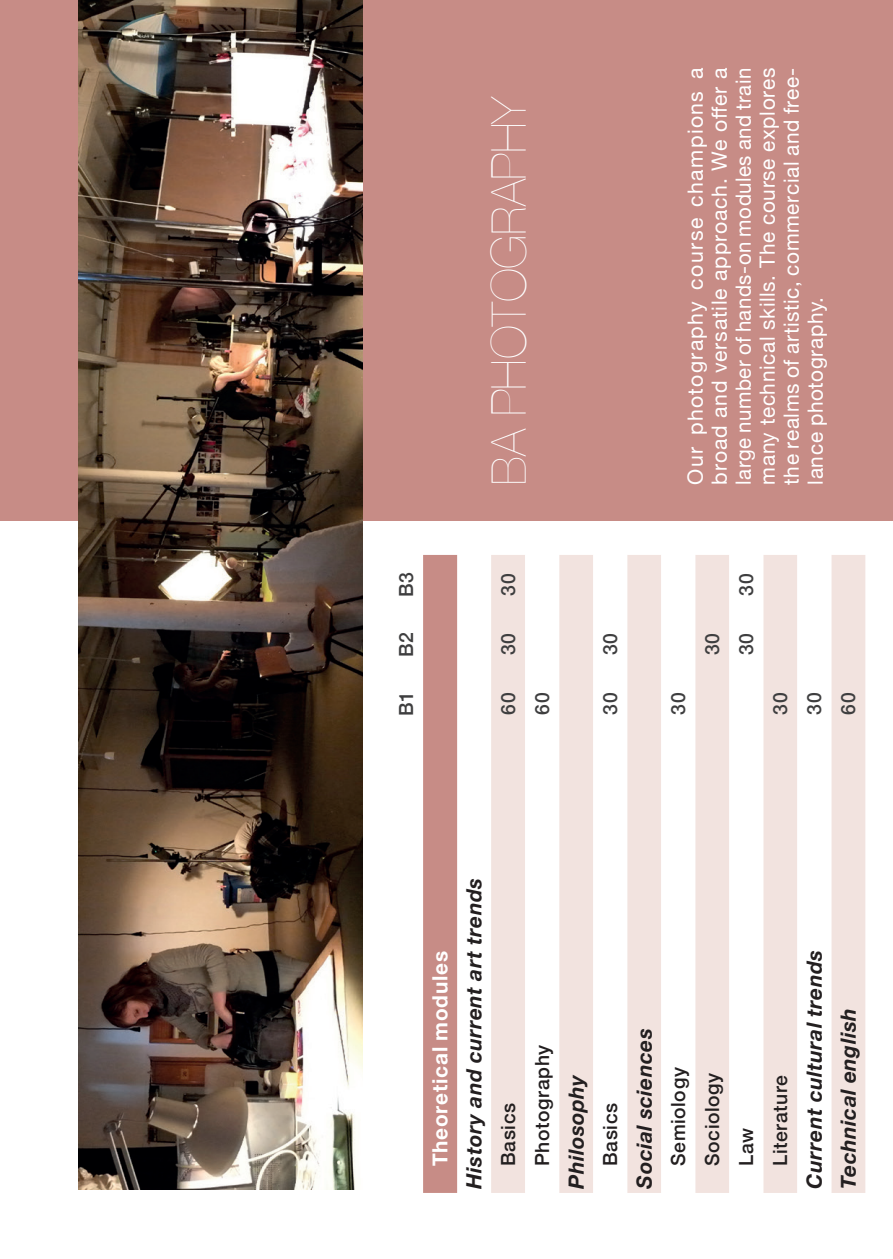
<style>
.page{position:relative;width:893px;height:1259px;background:#fff}
.page>*{position:absolute;margin:0;border:0;box-sizing:border-box;transform-origin:0 0}
.t1{font:200 48px "Helvetica Neue";letter-spacing:-.005em;color:#fff}
.t2{font:21px/24px "Helvetica Neue";letter-spacing:.03em;color:#fff;text-align:justify}
.t3{font:italic 700 21px "Helvetica Neue";letter-spacing:.025em;color:#231f20}
.t4{font:700 21px "Helvetica Neue";letter-spacing:.035em;color:#fff}
.t5{font:500 19.5px "Helvetica Neue";letter-spacing:.035em;color:#231f20}
.t6{font:500 19.5px "Helvetica Neue";letter-spacing:.04em;color:#3e3e3f}
</style>
<div class="page">
<div style="left:0;top:0;width:893px;height:520px;background:#c78c86"></div>
<div style="left:423px;top:555px;width:34px;height:638px;background:#c78c86"></div>
<div style="left:491px;top:555px;width:374px;height:638px;background:#f2e3df"></div>
<svg style="left:525px;top:555px;width:306px;height:638px"></svg>
<img style="left:78px;top:0;width:284px;height:1189px">
<h1 class="t1" style="left:471px;top:484px;width:391px;rotate:-90deg">BA PHOTOGRAPHY</h1>
<p class="t2" style="left:684px;top:484px;width:418px;rotate:-90deg">Our photography course champions a broad and versatile approach. We offer a large number of hands-on modules and train many technical skills. The course explores the realms of artistic, commercial and free&shy;lance photography.</p>
<p class="t6" style="left:390px;top:597px;width:27px;rotate:-90deg">B3</p>
<p class="t6" style="left:492px;top:596px;width:24px;rotate:-90deg">30</p>
<p class="t6" style="left:731px;top:596px;width:24px;rotate:-90deg">30</p>
<p class="t6" style="left:390px;top:656px;width:26px;rotate:-90deg">B2</p>
<p class="t6" style="left:492px;top:655px;width:24px;rotate:-90deg">30</p>
<p class="t6" style="left:594px;top:655px;width:24px;rotate:-90deg">30</p>
<p class="t6" style="left:697px;top:655px;width:24px;rotate:-90deg">30</p>
<p class="t6" style="left:731px;top:655px;width:24px;rotate:-90deg">30</p>
<p class="t6" style="left:390px;top:716px;width:26px;rotate:-90deg">B1</p>
<p class="t6" style="left:492px;top:715px;width:24px;rotate:-90deg">60</p>
<p class="t6" style="left:526px;top:715px;width:24px;rotate:-90deg">60</p>
<p class="t6" style="left:594px;top:715px;width:24px;rotate:-90deg">30</p>
<p class="t6" style="left:663px;top:715px;width:24px;rotate:-90deg">30</p>
<p class="t6" style="left:765px;top:715px;width:24px;rotate:-90deg">30</p>
<p class="t6" style="left:799px;top:715px;width:24px;rotate:-90deg">30</p>
<p class="t6" style="left:833px;top:715px;width:24px;rotate:-90deg">60</p>
<p class="t4" style="left:424px;top:1166px;width:216px;rotate:-90deg">Theoretical modules</p>
<p class="t3" style="left:458px;top:1188px;width:312px;rotate:-90deg">History and current art trends</p>
<p class="t5" style="left:492px;top:1166px;width:65px;rotate:-90deg">Basics</p>
<p class="t5" style="left:526px;top:1166px;width:123px;rotate:-90deg">Photography</p>
<p class="t3" style="left:560px;top:1188px;width:117px;rotate:-90deg">Philosophy</p>
<p class="t5" style="left:594px;top:1166px;width:65px;rotate:-90deg">Basics</p>
<p class="t3" style="left:628px;top:1188px;width:162px;rotate:-90deg">Social sciences</p>
<p class="t5" style="left:663px;top:1166px;width:100px;rotate:-90deg">Semiology</p>
<p class="t5" style="left:697px;top:1166px;width:95px;rotate:-90deg">Sociology</p>
<p class="t5" style="left:731px;top:1166px;width:40px;rotate:-90deg">Law</p>
<p class="t5" style="left:765px;top:1166px;width:93px;rotate:-90deg">Literature</p>
<p class="t3" style="left:798px;top:1188px;width:240px;rotate:-90deg">Current cultural trends</p>
<p class="t3" style="left:832px;top:1188px;width:182px;rotate:-90deg">Technical english</p>
</div>
